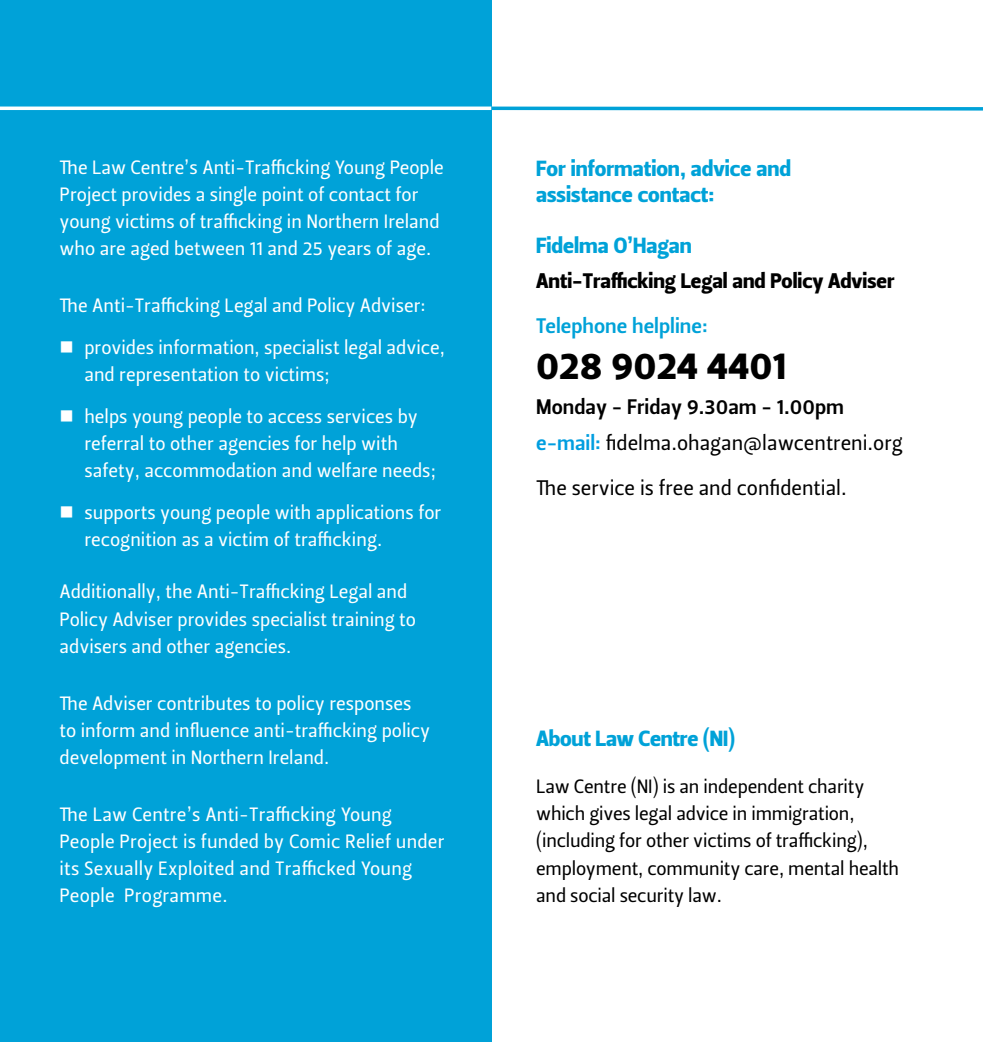
<style>
.page{position:relative;width:983px;height:1042px;background:#fff}
.page>*{position:absolute;margin:0;border:0;box-sizing:border-box;transform-origin:0 0}
.t1{font:38.5px "Leitura Sans Grot 4";color:#000}
.t2{font:21.88px/26.2px "Leitura Sans Grot 4";color:#00a2d8}
.t3{font:21px/45px "Leitura Sans Grot 2";color:#000}
.t4{font:21px "Leitura Sans Grot 4";color:#000}
.t5{font:21px "Leitura Sans Grot 3";color:#000}
.t6{font:21px "Leitura Sans Grot 3";color:#00a2d8}
.t7{font:19.25px/27.1px "Leitura Sans Grot 2";color:#fff}
.t8{font:19.25px/27.1px "Leitura Sans Grot 2";letter-spacing:-.01em;color:#000}
.s1{font-family:"Leitura Sans Grot 3";color:#009ee0}
</style>
<div class="page">
<div style="left:0;top:0;width:491px;height:1042px;background:#00a2d8"></div>
<hr style="left:0;top:107px;width:491px;height:3px;background:#fff">
<svg style="left:488px;top:105px;width:494px;height:7px"></svg>
<p class="t7" style="left:60px;top:154px;width:386px">The Law Centre’s Anti-Trafficking Young People Project provides a single point of contact for young victims of trafficking in Northern Ireland who are aged between 11 and 25 years of age.</p>
<p class="t7" style="left:60px;top:292px;width:367px">The Anti-Trafficking Legal and Policy Adviser:</p>
<p class="t7" style="left:84px;top:334px;width:362px;text-indent:-25px">■ provides information, specialist legal advice, and representation to victims;</p>
<p class="t7" style="left:84px;top:403px;width:353px;text-indent:-25px">■ helps young people to access services by referral to other agencies for help with safety, accommodation and welfare needs;</p>
<p class="t7" style="left:84px;top:499px;width:358px;text-indent:-25px">■ supports young people with applications for recognition as a victim of trafficking.</p>
<p class="t7" style="left:60px;top:578px;width:358px">Additionally, the Anti-Trafficking Legal and<br>Policy Adviser provides specialist training to advisers and other agencies.</p>
<p class="t7" style="left:60px;top:689px;width:372px">The Adviser contributes to policy responses to inform and influence anti-trafficking policy development in Northern Ireland.</p>
<p class="t7" style="left:60px;top:801px;width:386px">The Law Centre’s Anti-Trafficking Young People Project is funded by Comic Relief under its Sexually Exploited and Trafficked Young People Programme.</p>
<p class="t2" style="left:536px;top:155px;width:256px">For information, advice and assistance contact:</p>
<p class="t2" style="left:536px;top:233px;width:157px">Fidelma O’Hagan</p>
<p class="t4" style="left:536px;top:267px;width:360px">Anti-Trafficking Legal and Policy Adviser</p>
<p class="t6" style="left:536px;top:312px;width:173px">Telephone helpline:</p>
<h1 class="t1" style="left:536px;top:340px;width:251px">028 9024 4401</h1>
<p class="t5" style="left:536px;top:393px;width:309px">Monday - Friday 9.30am - 1.00pm</p>
<p class="t3" style="left:536px;top:420px;width:368px"><span class="s1">e-mail:</span> fidelma.ohagan@lawcentreni.org<br>The service is free and confidential.</p>
<p class="t2" style="left:536px;top:726px;width:200px">About Law Centre (NI)</p>
<p class="t8" style="left:536px;top:773px;width:364px">Law Centre (NI) is an independent charity which gives legal advice in immigration, (including for other victims of trafficking), employment, community care, mental health and social security law.</p>
</div>
